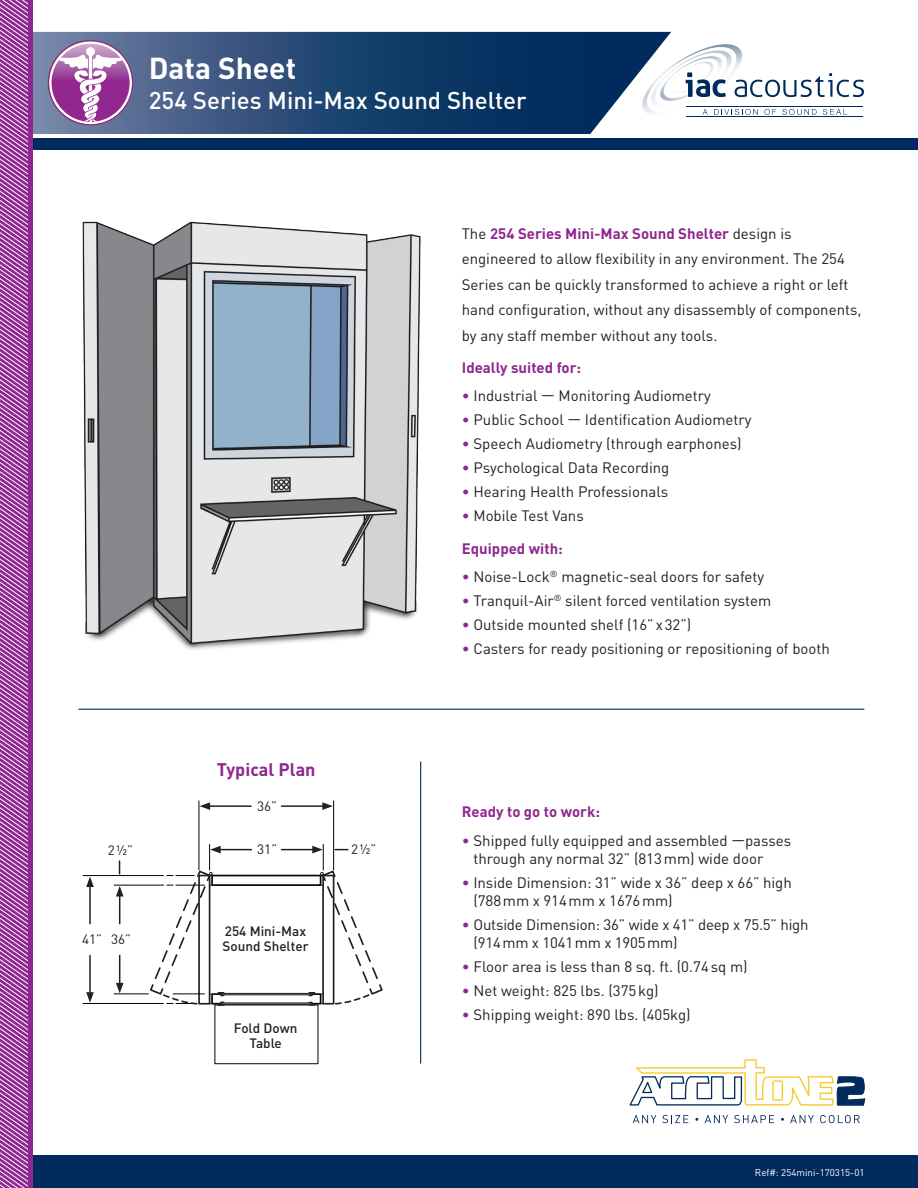
<style>
.page{position:relative;width:918px;height:1188px;background:#fff}
.page>*{position:absolute;margin:0;border:0;box-sizing:border-box;transform-origin:0 0}
.t1{font:700 30px "DIN Pro";color:#fff}
.t2{font:500 24px "DIN Pro";color:#fff}
.t3{font:700 18px "DIN Pro";color:#90268f}
.t4{font:15px/25.5px "DIN Pro";color:#231f20}
.t5{font:700 15px "DIN Pro";color:#90268f}
.t6{font:500 13.5px/15px "DIN Pro";color:#231f20}
.t7{font:13.5px "DIN Pro";color:#231f20}
.t8{font:9.75px "DIN Pro";color:#fff}
.s1{font-weight:700;color:#90268f}
.s2{color:#90268f}
</style>
<div class="page">
<div style="left:0;top:1156px;width:918px;height:32px;background:#002b5c"></div>
<hr style="left:687px;top:117px;width:176px;height:1px;background:#002b5c">
<svg style="left:671px;top:44px;width:193px;height:71px"></svg>
<div style="left:0;top:139px;width:918px;height:11px;background:#002b5c"></div>
<svg style="left:32px;top:32px;width:639px;height:102px;background:#32537c"></svg>
<div style="left:0;top:0;width:32px;height:1188px;background:#90268f"></div>
<svg style="left:0;top:0;width:28px;height:1188px"></svg>
<svg style="left:48px;top:41px;width:85px;height:84px"></svg>
<svg style="left:52px;top:44px;width:78px;height:78px"></svg>
<svg style="left:58px;top:47px;width:65px;height:78px"></svg>
<hr style="left:79px;top:709px;width:785px;height:1px;background:#002b5c">
<svg style="left:629px;top:1059px;width:237px;height:47px"></svg>
<svg style="left:633px;top:1115px;width:23px;height:8px"></svg>
<svg style="left:662px;top:1115px;width:26px;height:8px"></svg>
<svg style="left:705px;top:1115px;width:23px;height:8px"></svg>
<svg style="left:734px;top:1115px;width:40px;height:8px"></svg>
<svg style="left:790px;top:1115px;width:24px;height:8px"></svg>
<svg style="left:820px;top:1115px;width:40px;height:8px"></svg>
<img style="left:82px;top:221px;width:339px;height:429px">
<hr style="left:420px;top:762px;width:1px;height:301px;background:#002b5c">
<hr style="left:83px;top:1003px;width:81px;height:1px;background:#040503">
<div style="left:214px;top:1005px;width:104px;height:59px;border:1px solid #040503"></div>
<div style="left:211px;top:993px;width:110px;height:12px;border:2px solid #040503"></div>
<div style="left:211px;top:875px;width:110px;height:11px;border:2px solid #040503"></div>
<div style="left:221px;top:993px;width:91px;height:2px;border:1px solid #231f20"></div>
<div style="left:221px;top:1003px;width:91px;height:1px;border:1px solid #231f20"></div>
<hr style="left:199px;top:801px;width:1px;height:69px;background:#040503">
<hr style="left:333px;top:801px;width:1px;height:69px;background:#040503">
<hr style="left:83px;top:875px;width:81px;height:1px;background:#040503">
<hr style="left:114px;top:885px;width:50px;height:1px;background:#040503">
<hr style="left:114px;top:993px;width:34px;height:1px;background:#040503">
<hr style="left:218px;top:849px;width:33px;height:1px;background:#231f20">
<svg style="left:149px;top:844px;width:76px;height:163px"></svg>
<hr style="left:89px;top:885px;width:2px;height:39px;background:#231f20">
<svg style="left:86px;top:877px;width:8px;height:10px"></svg>
<hr style="left:119px;top:894px;width:1px;height:30px;background:#231f20">
<svg style="left:116px;top:886px;width:8px;height:11px"></svg>
<hr style="left:119px;top:955px;width:1px;height:30px;background:#231f20">
<svg style="left:116px;top:983px;width:8px;height:10px"></svg>
<hr style="left:89px;top:955px;width:2px;height:40px;background:#231f20">
<svg style="left:86px;top:992px;width:8px;height:11px"></svg>
<hr style="left:282px;top:849px;width:33px;height:1px;background:#231f20">
<svg style="left:308px;top:844px;width:75px;height:162px"></svg>
<svg style="left:119px;top:861px;width:1px;height:13px"></svg>
<hr style="left:208px;top:805px;width:43px;height:2px;background:#231f20">
<svg style="left:200px;top:802px;width:10px;height:8px"></svg>
<hr style="left:282px;top:805px;width:43px;height:2px;background:#231f20">
<svg style="left:322px;top:802px;width:11px;height:8px"></svg>
<p class="t1" style="left:149px;top:48px;width:149px">Data Sheet</p>
<p class="t2" style="left:149px;top:84px;width:379px">254 Series Mini-Max Sound Shelter</p>
<p class="t3" style="left:217px;top:758px;width:100px">Typical Plan</p>
<p class="t7" style="left:257px;top:796px;width:21px">36”</p>
<p class="t7" style="left:108px;top:841px;width:27px">2½”</p>
<p class="t7" style="left:257px;top:840px;width:21px">31”</p>
<p class="t7" style="left:351px;top:840px;width:27px">2½”</p>
<p class="t7" style="left:82px;top:930px;width:21px">41”</p>
<p class="t7" style="left:111px;top:930px;width:21px">36”</p>
<p class="t6" style="left:223px;top:923px;width:88px">254 Mini-Max<br>Sound Shelter</p>
<p class="t6" style="left:234px;top:1020px;width:65px;text-align:center">Fold Down<br>Table</p>
<p class="t4" style="left:462px;top:220px;width:401px">The <span class="s1">254 Series Mini-Max Sound Shelter</span> design is engineered to allow flexibility in any environment. The 254<br>Series can be quickly transformed to achieve a right or left hand configuration, without any disassembly of components,</p>
<p class="t4" style="left:462px;top:322px;width:257px">by any staff member without any tools.</p>
<p class="t5" style="left:462px;top:357px;width:121px">Ideally suited for:</p>
<p class="t4" style="left:462px;top:382px;width:251px"><span class="s2">•</span> Industrial — Monitoring Audiometry</p>
<p class="t4" style="left:462px;top:406px;width:291px"><span class="s2">•</span> Public School — Identification Audiometry</p>
<p class="t4" style="left:462px;top:430px;width:281px"><span class="s2">•</span> Speech Audiometry (through earphones)</p>
<p class="t4" style="left:462px;top:454px;width:209px"><span class="s2">•</span> Psychological Data Recording</p>
<p class="t4" style="left:462px;top:478px;width:208px"><span class="s2">•</span> Hearing Health Professionals</p>
<p class="t4" style="left:462px;top:502px;width:124px"><span class="s2">•</span> Mobile Test Vans</p>
<p class="t5" style="left:462px;top:538px;width:103px">Equipped with:</p>
<p class="t4" style="left:462px;top:563px;width:304px"><span class="s2">•</span> Noise-Lock<sup>®</sup> magnetic-seal doors for safety</p>
<p class="t4" style="left:462px;top:587px;width:311px"><span class="s2">•</span> Tranquil-Air<sup>®</sup> silent forced ventilation system</p>
<p class="t4" style="left:462px;top:611px;width:231px"><span class="s2">•</span> Outside mounted shelf (16” x32”)</p>
<p class="t4" style="left:462px;top:635px;width:370px"><span class="s2">•</span> Casters for ready positioning or repositioning of booth</p>
<p class="t5" style="left:462px;top:801px;width:140px">Ready to go to work:</p>
<p class="t4" style="left:473px;top:831px;width:319px;line-height:18px;text-indent:-12px"><span class="s2">•</span> Shipped fully equipped and assembled —passes through any normal 32” (813mm) wide door</p>
<p class="t4" style="left:473px;top:873px;width:320px;line-height:18px;text-indent:-12px"><span class="s2">•</span> Inside Dimension: 31” wide x 36” deep x 66” high (788mm x 914mm x 1676mm)</p>
<p class="t4" style="left:473px;top:915px;width:337px;line-height:18px;text-indent:-12px"><span class="s2">•</span> Outside Dimension: 36” wide x 41” deep x 75.5” high (914mm x 1041mm x 1905mm)</p>
<p class="t4" style="left:462px;top:953px;width:287px"><span class="s2">•</span> Floor area is less than 8 sq. ft. (0.74sq m)</p>
<p class="t4" style="left:462px;top:977px;width:198px"><span class="s2">•</span> Net weight: 825 lbs. (375kg)</p>
<p class="t4" style="left:462px;top:1001px;width:230px"><span class="s2">•</span> Shipping weight: 890 lbs. (405kg)</p>
<p class="t8" style="left:755px;top:1165px;width:111px">Ref#: 254mini-170315-01</p>
</div>
